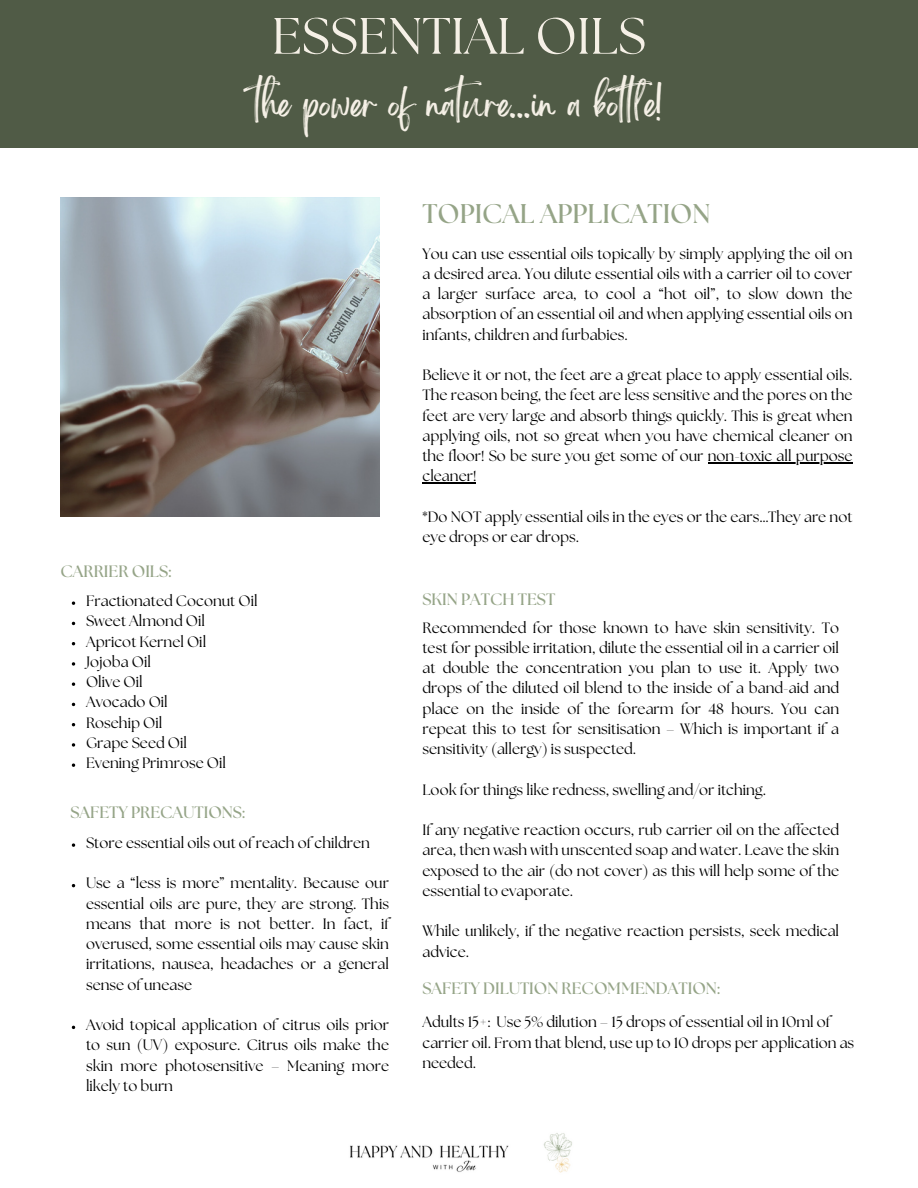
<style>
.page{position:relative;width:918px;height:1188px;background:#fff}
.page>*{position:absolute;margin:0;border:0;box-sizing:border-box;transform-origin:0 0}
.t1{font:51px "The Seasons";color:#f5f0e6}
.t2{font:31.5px "Brightwall";color:#f5f0e6}
.t3{font:700 27px "The Seasons";color:#95a487}
.t4{font:700 16.5px "The Seasons";color:#95a487}
.t5{font:15px/20.2px "The Seasons";color:#000;text-align:justify}
</style>
<div class="page">
<hr style="left:708px;top:462px;width:145px;height:1px;background:#000">
<hr style="left:422px;top:483px;width:54px;height:1px;background:#000">
<img style="left:61px;top:198px;width:318px;height:319px">
<svg style="left:72px;top:662px;width:3px;height:4px"></svg>
<svg style="left:72px;top:682px;width:3px;height:4px"></svg>
<svg style="left:72px;top:743px;width:3px;height:4px"></svg>
<svg style="left:72px;top:843px;width:3px;height:4px"></svg>
<div style="left:0;top:0;width:918px;height:147px;background:#505b46"></div>
<img style="left:350px;top:1133px;width:222px;height:40px">
<p class="t1" style="left:272px;top:13px;width:376px">ESSENTIAL OILS</p>
<h4 class="t2" style="left:254px;top:93px;width:410px">the power of nature...in a botle!</h4>
<p class="t4" style="left:61px;top:563px;width:112px">CARRIER OILS:</p>
<p class="t5" style="left:86px;top:592px;width:173px">Fractionated Coconut Oil</p>
<p class="t5" style="left:86px;top:612px;width:120px">Sweet Almond Oil</p>
<p class="t5" style="left:86px;top:632px;width:122px">Apricot Kernel Oil</p>
<p class="t5" style="left:86px;top:652px;width:66px">Jojoba Oil</p>
<p class="t5" style="left:86px;top:673px;width:58px">Olive Oil</p>
<p class="t5" style="left:86px;top:693px;width:83px">Avocado Oil</p>
<h4 class="t5" style="left:86px;top:713px;width:78px">Rosehip Oil</h4>
<p class="t5" style="left:86px;top:733px;width:102px">Grape Seed Oil</p>
<p class="t5" style="left:86px;top:754px;width:141px">Evening Primrose Oil</p>
<p class="t4" style="left:70px;top:805px;width:176px">SAFETY PRECAUTIONS:</p>
<h4 class="t5" style="left:86px;top:834px;width:285px">Store essential oils out of reach of children</h4>
<p class="t5" style="left:86px;top:874px;width:305px">Use a “less is more” mentality. Because our essential oils are pure, they are strong. This means that more is not better. In fact, if overused, some essential oils may cause skin irritations, nausea, headaches or a general sense of unease</p>
<p class="t5" style="left:86px;top:1016px;width:305px">Avoid topical application of citrus oils prior to sun (UV) exposure. Citrus oils make the skin more photosensitive – Meaning more likely to burn</p>
<h1 class="t3" style="left:422px;top:201px;width:289px">TOPICAL APPLICATION</h1>
<h2 class="t5" style="left:422px;top:244px;width:432px">You can use essential oils topically by simply applying the oil on a desired area. You dilute essential oils with a carrier oil to cover a larger surface area, to cool a “hot oil”, to slow down the absorption of an essential oil and when applying essential oils on infants, children and furbabies.</h2>
<h4 class="t5" style="left:422px;top:366px;width:432px">Believe it or not, the feet are a great place to apply essential oils.<br>The reason being, the feet are less sensitive and the pores on the feet are very large and absorb things quickly. This is great when applying oils, not so great when you have chemical cleaner on the floor! So be sure you get some of our non-toxic all purpose</h4>
<p class="t5" style="left:422px;top:467px;width:55px">cleaner!</p>
<p class="t5" style="left:422px;top:508px;width:432px">*Do NOT apply essential oils in the eyes or the ears…They are not eye drops or ear drops.</p>
<p class="t4" style="left:423px;top:592px;width:134px">SKIN PATCH TEST</p>
<h3 class="t5" style="left:423px;top:618px;width:418px">Recommended for those known to have skin sensitivity. To test for possible irritation, dilute the essential oil in a carrier oil at double the concentration you plan to use it. Apply two drops of the diluted oil blend to the inside of a band-aid and place on the inside of the forearm for 48 hours. You can repeat this to test for sensitisation – Which is important if a sensitivity (allergy) is suspected.</h3>
<p class="t5" style="left:423px;top:780px;width:345px">Look for things like redness, swelling and/or itching.</p>
<p class="t5" style="left:423px;top:821px;width:418px">If any negative reaction occurs, rub carrier oil on the affected area, then wash with unscented soap and water. Leave the skin exposed to the air (do not cover) as this will help some of the essential to evaporate.</p>
<p class="t5" style="left:423px;top:922px;width:418px">While unlikely, if the negative reaction persists, seek medical advice.</p>
<p class="t4" style="left:422px;top:980px;width:299px">SAFETY DILUTION RECOMMENDATION:</p>
<p class="t5" style="left:422px;top:1013px;width:433px;text-align:left">Adults 15+: Use 5% dilution – 15 drops of essential oil in 10ml of carrier oil. From that blend, use up to 10 drops per application as needed.</p>
</div>
